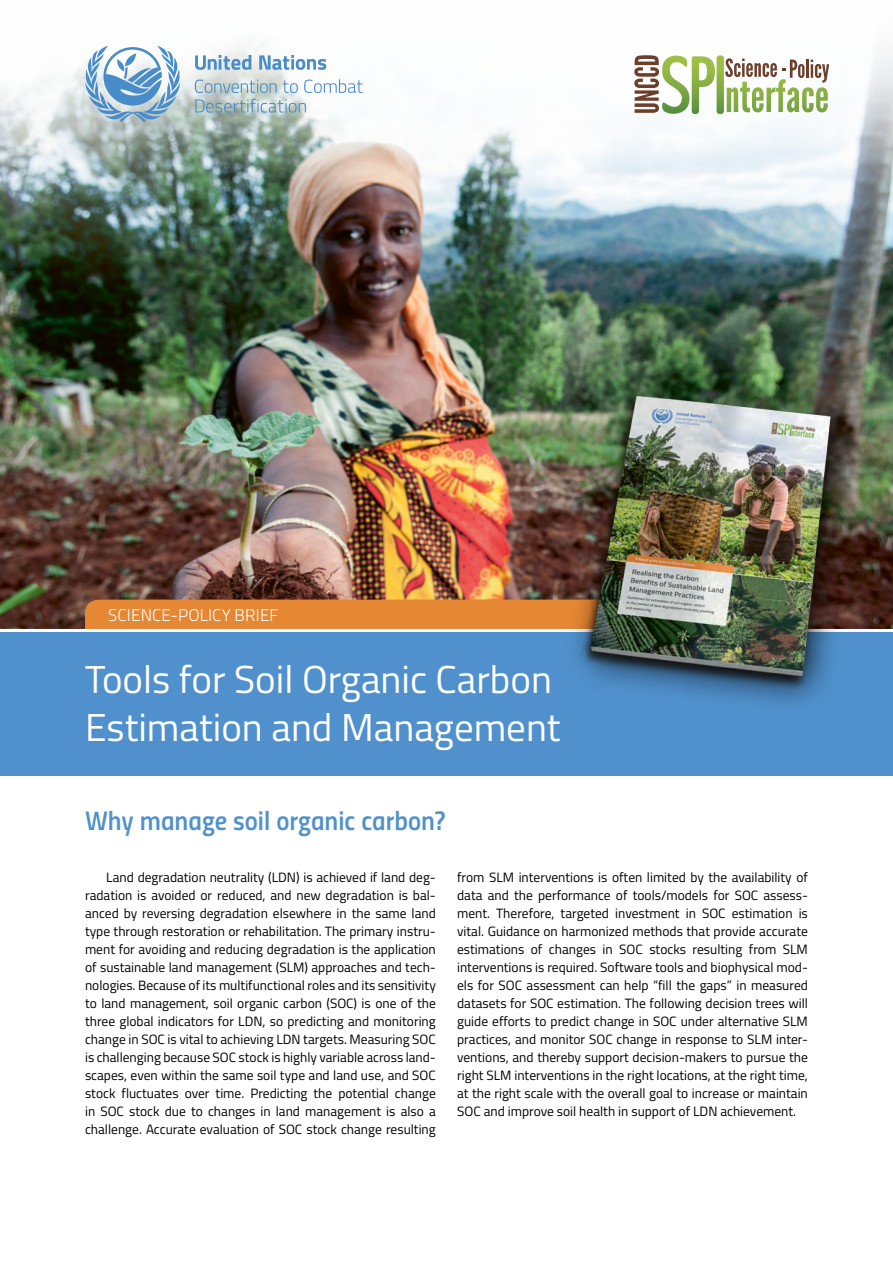
<style>
.page{position:relative;width:893px;height:1263px;background:#fff}
.page>*{position:absolute;margin:0;border:0;box-sizing:border-box;transform-origin:0 0}
.t1{font:39px/48px "Titillium";color:#fff}
.t2{font:27px "Titillium Semibold Upright";color:#5091cd}
.t3{font:300 16.95px "Titillium";letter-spacing:.01em;color:#fff}
.t4{font:13.5px/18px "Titillium";color:#000;text-align:justify}
</style>
<div class="page">
<img style="left:0;top:180px;width:893px;height:449px">
<svg style="left:0;top:44px;width:893px;height:136px"></svg>
<svg style="left:85px;top:46px;width:744px;height:76px"></svg>
<div style="left:85px;top:600px;width:479px;height:29px;background:#e68733"></div>
<div style="left:0;top:631px;width:893px;height:145px;background:#5091cd"></div>
<hr style="left:0;top:629px;width:893px;height:3px;background:#fff">
<div style="left:564px;top:373px;width:300px;height:344px;background:#000;opacity:.75"></div>
<img style="left:567px;top:387px;width:278px;height:301px">
<p class="t3" style="left:108px;top:603px;width:172px">SCIENCE-POLICY BRIEF</p>
<h1 class="t1" style="left:85px;top:653px;width:477px">Tools for Soil Organic Carbon<br>Estimation and Management</h1>
<h2 class="t2" style="left:85px;top:800px;width:362px">Why manage soil organic carbon?</h2>
<p class="t4" style="left:85px;top:868px;width:352px;text-indent:21px">Land degradation neutrality (LDN) is achieved if land deg&shy;radation is avoided or reduced, and new degradation is bal&shy;anced by reversing degradation elsewhere in the same land type through restoration or rehabilitation. The primary instru&shy;ment for avoiding and reducing degradation is the application of sustainable land management (SLM) approaches and tech&shy;nologies. Because of its multifunctional roles and its sensitivity to land management, soil organic carbon (SOC) is one of the three global indicators for LDN, so predicting and monitoring change in SOC is vital to achieving LDN targets. Measuring SOC is challenging because SOC stock is highly variable across land&shy;scapes, even within the same soil type and land use, and SOC stock fluctuates over time. Predicting the potential change in SOC stock due to changes in land management is also a challenge. Accurate evaluation of SOC stock change resulting</p>
<p class="t4" style="left:457px;top:868px;width:352px">from SLM interventions is often limited by the availability of data and the performance of tools/models for SOC assess&shy;ment. Therefore, targeted investment in SOC estimation is vital. Guidance on harmonized methods that provide accurate estimations of changes in SOC stocks resulting from SLM interventions is required. Software tools and biophysical mod&shy;els for SOC assessment can help “fill the gaps” in measured datasets for SOC estimation. The following decision trees will guide efforts to predict change in SOC under alternative SLM practices, and monitor SOC change in response to SLM inter&shy;ventions, and thereby support decision-makers to pursue the right SLM interventions in the right locations, at the right time, at the right scale with the overall goal to increase or maintain SOC and improve soil health in support of LDN achievement.</p>
</div>
